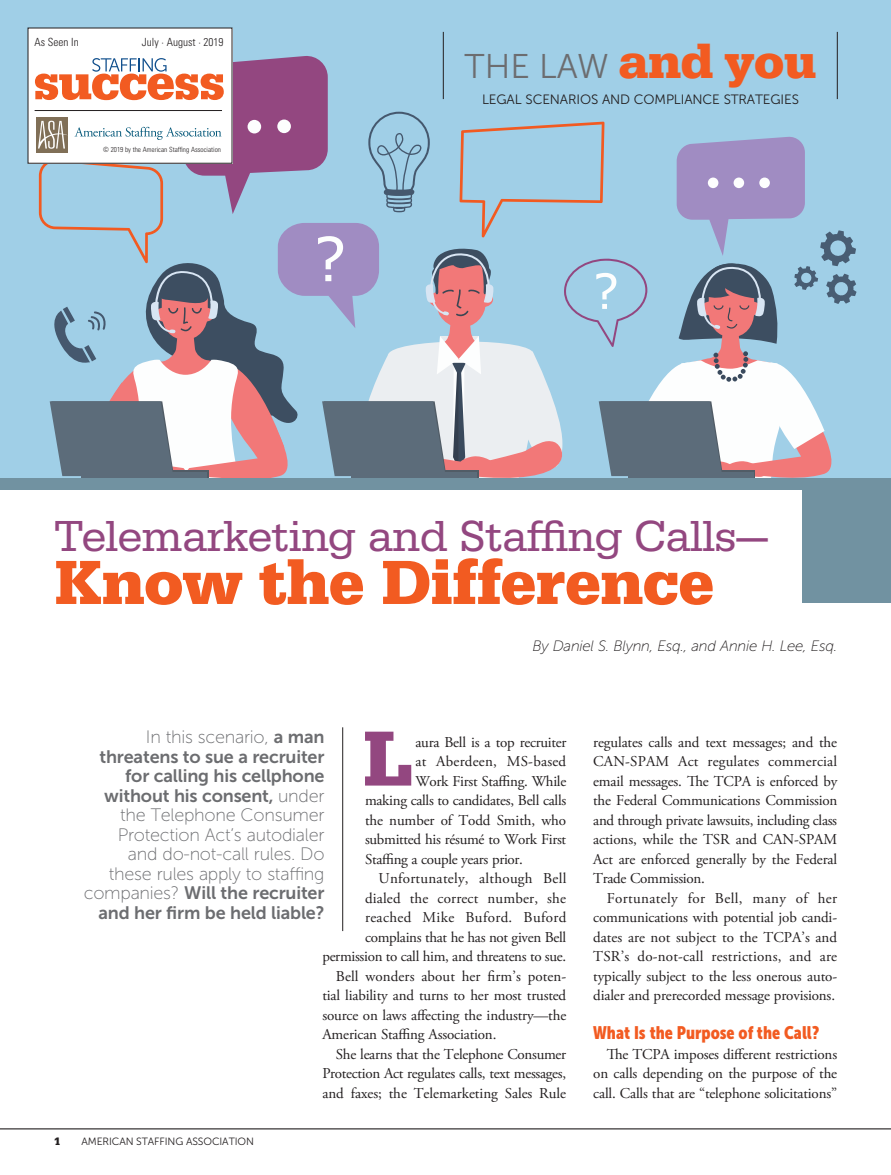
<style>
.page{position:relative;width:891px;height:1175px;background:#fff}
.page>*{position:absolute;margin:0;border:0;box-sizing:border-box;transform-origin:0 0}
.DEPT_1st_Paragraph_d{font:700 80.85px "Serifa";color:#934780}
.LAW_AND_YOU_Headline{font:700 64.5px "Serifa";letter-spacing:-.01em;color:#f25b21}
.LAW_AND_YOU_Headline-2{font:45px "Serifa";color:#934780}
.t1{font:34.2px "Museo Sans 300";color:#6c6d70}
.DEPT_Intro_paragraph{font:18px/19.5px "Museo Sans 100";letter-spacing:-.015em;color:#6c6d70;text-align:right}
.LAW___YOU_S1{font:18px "Museo Sans Cond 900";color:#f25b21}
.BODY_10_13_Garamond{font:15px/19.5px "Adobe Garamond Pro";letter-spacing:-.01em;color:#231f20;text-align:justify}
.DEPT_1st_Paragraph_d-2{font:15px "Adobe Garamond Pro";letter-spacing:-.02em;color:#231f20}
.BODY_10_13_Garamond-2{font:15px/19.5px "Adobe Garamond Pro";letter-spacing:.01em;color:#231f20;text-align:right}
.Byline{font:italic 15px "Museo Sans 100";letter-spacing:-.02em;color:#231f20}
.DEPT_1st_Paragraph_d-3{font:15px "Adobe Garamond Pro";letter-spacing:.015em;color:#231f20}
.DEPT_Tag{font:13.5px "Museo Sans 300";letter-spacing:-.01em;color:#231f20}
.t2{font:300 condensed 11.25px "Univers";color:#231f20}
.t3{font:700 11.25px "Serifa";color:#231f20}
.t4{font:10.5px "Museo Sans 300";letter-spacing:-.01em;color:#231f20}
.t5{font:300 condensed 7.2px "Univers";color:#231f20}
.s1{font-family:"Serifa";font-weight:700;font-size:49.5px;color:#f25b21}
.s2{font-family:"Museo Sans 700"}
</style>
<div class="page">
<div style="left:0;top:0;width:891px;height:485px;background:#a0cfe7"></div>
<div style="left:0;top:478px;width:891px;height:124px;background:#7192a1"></div>
<div style="left:0;top:490px;width:802px;height:114px;background:#fff"></div>
<hr style="left:342px;top:727px;width:1px;height:204px;background:#231f20">
<hr style="left:837px;top:32px;width:1px;height:67px;background:#231f20">
<hr style="left:443px;top:32px;width:1px;height:67px;background:#231f20">
<div style="left:28px;top:28px;width:204px;height:135px;background:#fff"></div>
<svg style="left:35px;top:42px;width:822px;height:436px"></svg>
<hr style="left:0;top:1128px;width:891px;height:1px;background:#231f20">
<p class="t2" style="left:35px;top:36px;width:46px">As Seen In</p>
<p class="t2" style="left:142px;top:36px;width:83px">July · August · 2019</p>
<p class="t5" style="left:103px;top:145px;width:119px">© 2019 by the American Staffing Association</p>
<p class="t1" style="left:465px;top:48px;width:353px">THE LAW <span class="s1">and you</span></p>
<p class="DEPT_Tag" style="left:482px;top:92px;width:318px">LEGAL SCENARIOS AND COMPLIANCE STRATEGIES</p>
<p class="LAW_AND_YOU_Headline-2" style="left:54px;top:511px;width:715px">Telemarketing and Staffing Calls—</p>
<p class="LAW_AND_YOU_Headline" style="left:54px;top:544px;width:662px">Know the Difference</p>
<p class="Byline" style="left:532px;top:637px;width:307px">By Daniel S. Blynn, Esq., and Annie H. Lee, Esq.</p>
<p class="DEPT_Intro_paragraph" style="left:84px;top:727px;width:242px">In this scenario, <span class="s2">a man threatens to sue a recruiter for calling his cellphone without his consent,</span> under the Telephone Consumer<br>Protection Act’s autodialer and do-not-call rules. Do these rules apply to staffing companies? <span class="s2">Will the recruiter and her firm be held liable?</span></p>
<p class="DEPT_1st_Paragraph_d" style="left:362px;top:710px;width:52px">L</p>
<p class="DEPT_1st_Paragraph_d-2" style="left:416px;top:732px;width:152px">aura Bell is a top recruiter</p>
<p class="DEPT_1st_Paragraph_d-3" style="left:416px;top:752px;width:152px">at Aberdeen, MS-based</p>
<p class="DEPT_1st_Paragraph_d-2" style="left:416px;top:771px;width:152px">Work First Staffing. While</p>
<p class="DEPT_1st_Paragraph_d-2" style="left:365px;top:791px;width:203px">making calls to candidates, Bell calls</p>
<p class="DEPT_1st_Paragraph_d-2" style="left:365px;top:810px;width:203px">the number of Todd Smith, who</p>
<p class="DEPT_1st_Paragraph_d-2" style="left:365px;top:830px;width:203px">submitted his résumé to Work First</p>
<p class="DEPT_1st_Paragraph_d-2" style="left:365px;top:849px;width:159px">Staffing a couple years prior.</p>
<p class="BODY_10_13_Garamond-2" style="left:322px;top:869px;width:246px">Unfortunately, although Bell<br>dialed the correct number, she reached Mike Buford. Buford complains that he has not given Bell permission to call him, and threatens to sue.</p>
<p class="BODY_10_13_Garamond" style="left:322px;top:966px;width:245px;text-indent:14px">Bell wonders about her firm’s poten&shy;tial liability and turns to her most trusted source on laws affecting the industry—the American Staffing Association.</p>
<p class="BODY_10_13_Garamond" style="left:322px;top:1044px;width:245px;text-indent:14px">She learns that the Telephone Consumer Protection Act regulates calls, text messages, and faxes; the Telemarketing Sales Rule</p>
<p class="t3" style="left:54px;top:1134px;width:8px">1</p>
<p class="t4" style="left:82px;top:1135px;width:174px">AMERICAN STAFFING ASSOCIATION</p>
<p class="BODY_10_13_Garamond" style="left:593px;top:732px;width:246px">regulates calls and text messages; and the CAN-SPAM Act regulates commercial email messages. The TCPA is enforced by the Federal Communications Commission and through private lawsuits, including class actions, while the TSR and CAN-SPAM Act are enforced generally by the Federal Trade Commission.</p>
<p class="BODY_10_13_Garamond" style="left:593px;top:888px;width:245px;text-indent:14px">Fortunately for Bell, many of her communications with potential job candi&shy;dates are not subject to the TCPA’s and TSR’s do-not-call restrictions, and are typically subject to the less onerous auto&shy;dialer and prerecorded message provisions.</p>
<p class="LAW___YOU_S1" style="left:593px;top:1022px;width:228px">What Is the Purpose of the Call?</p>
<p class="BODY_10_13_Garamond" style="left:593px;top:1044px;width:245px;text-indent:14px">The TCPA imposes different restrictions on calls depending on the purpose of the call. Calls that are “telephone solicitations”</p>
</div>
